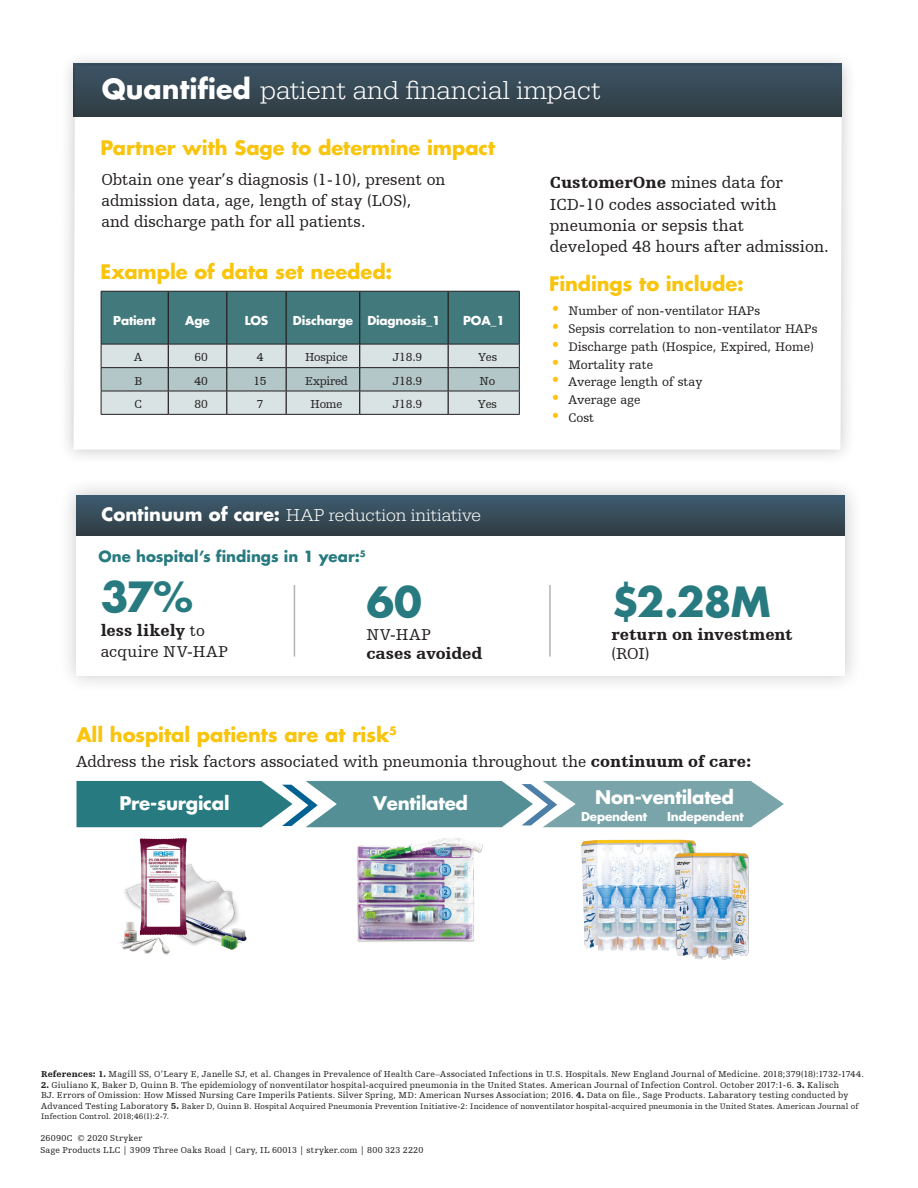
<style>
.page{position:relative;width:918px;height:1188px;background:#fff}
.page>*{position:absolute;margin:0;border:0;box-sizing:border-box;transform-origin:0 0}
.Stat_Callout{font:700 40.5px "Futura For Stryker";letter-spacing:-.02em;color:#277a7f}
.t1{font:300 27px "Egyptienne URW";color:#fff}
.subhead{font:700 19.5px "Futura Std";letter-spacing:-.005em;color:#f9c40c}
.subhead-2{font:700 19.5px "Futura For Stryker";letter-spacing:-.005em;color:#f9c40c}
.t2{font:700 18.3px "Futura For Stryker";letter-spacing:-.015em;color:#fff}
.t3{font:300 18px "Egyptienne URW";color:#fff}
.subhead-3{font:16.8px/21.5px "Humanist Slabserif 712 BT";color:#231f20}
.subhead-4{font:16.5px/21px "Humanist Slabserif 712 BT";color:#231f20}
.product_header{font:16.5px "Humanist Slabserif 712 BT";color:#231f20}
.Stat_body_copy{font:900 16.5px/19.5px "Humanist Slabserif 712 BT";letter-spacing:-.005em;color:#231f20}
.Stat_body_copy-2{font:16.5px/21px "Humanist Slabserif 712 BT";letter-spacing:.025em;color:#231f20}
.Stat_body_copy-3{font:700 15px "Futura For Stryker";color:#277a7f}
.t4{font:13.05px "Humanist Slabserif 712 BT";color:#231f20}
.product_header-2{font:12.15px "Humanist Slabserif 712 BT";letter-spacing:-.015em;color:#231f20}
.product_header-3{font:700 12px "Futura Std";letter-spacing:-.015em;color:#fff}
.t5{font:700 12px "Futura For Stryker";letter-spacing:-.015em;color:#fff}
.t6{font:9px/10.5px "Humanist Slabserif 712 BT";letter-spacing:.025em;color:#231f20}
.t7{font:8.25px/10.5px "Humanist Slabserif 712 BT";letter-spacing:.025em;color:#231f20}
.s1{font-family:"Futura Std";font-weight:700}
.s2{font-family:"Futura For Stryker";font-weight:700}
.s3{font-weight:900}
.s4{font-weight:400}
.s5{font-size:17.4px;color:#fec210}
.s6{font-size:9px}
.s7{font-weight:900;font-size:9px}
</style>
<div class="page">
<div style="left:59px;top:51px;width:798px;height:414px;background:#231f20;opacity:.25"></div>
<svg style="left:74px;top:117px;width:768px;height:333px"></svg>
<div style="left:74px;top:63px;width:768px;height:54px;background:linear-gradient(to bottom,#3c5465,#313d43)"></div>
<hr style="left:101px;top:414px;width:67px;height:1px;background:#231f20">
<hr style="left:168px;top:414px;width:59px;height:1px;background:#231f20">
<hr style="left:227px;top:414px;width:59px;height:1px;background:#231f20">
<hr style="left:286px;top:414px;width:74px;height:1px;background:#231f20">
<hr style="left:360px;top:414px;width:88px;height:1px;background:#231f20">
<hr style="left:448px;top:414px;width:72px;height:1px;background:#231f20">
<svg style="left:101px;top:291px;width:419px;height:123px;background:#8ba8aa"></svg>
<hr style="left:101px;top:391px;width:67px;height:1px;background:#231f20">
<hr style="left:168px;top:391px;width:59px;height:1px;background:#231f20">
<hr style="left:227px;top:391px;width:59px;height:1px;background:#231f20">
<hr style="left:286px;top:391px;width:74px;height:1px;background:#231f20">
<hr style="left:360px;top:391px;width:88px;height:1px;background:#231f20">
<hr style="left:448px;top:391px;width:72px;height:1px;background:#231f20">
<div style="left:58px;top:477px;width:805px;height:216px;background:#231f20;opacity:.25"></div>
<div style="left:76px;top:495px;width:769px;height:180px;background:#fff"></div>
<div style="left:76px;top:495px;width:769px;height:40px;background:linear-gradient(to bottom,#3e5c71,#313e44)"></div>
<hr style="left:294px;top:585px;width:1px;height:72px;background:#afb3b3">
<hr style="left:549px;top:585px;width:2px;height:72px;background:#afb3b3">
<img style="left:357px;top:838px;width:126px;height:104px">
<svg style="left:76px;top:781px;width:708px;height:46px;background:#659ca1"></svg>
<img style="left:581px;top:839px;width:115px;height:112px">
<img style="left:119px;top:838px;width:128px;height:117px">
<img style="left:670px;top:849px;width:79px;height:111px">
<p class="t1" style="left:102px;top:74px;width:500px"><span class="s1">Quantified</span> patient and financial impact</p>
<p class="subhead" style="left:100px;top:134px;width:396px">Partner with Sage to determine impact</p>
<p class="subhead-4" style="left:101px;top:169px;width:346px">Obtain one year’s diagnosis (1-10), present on admission data, age, length of stay (LOS),</p>
<p class="subhead-4" style="left:101px;top:211px;width:266px">and discharge path for all patients.</p>
<p class="subhead" style="left:100px;top:259px;width:293px">Example of data set needed:</p>
<p class="product_header-3" style="left:113px;top:312px;width:44px">Patient</p>
<p class="product_header-3" style="left:185px;top:312px;width:26px">Age</p>
<p class="product_header-3" style="left:245px;top:312px;width:25px">LOS</p>
<p class="product_header-3" style="left:293px;top:312px;width:62px">Discharge</p>
<p class="product_header-3" style="left:367px;top:312px;width:75px">Diagnosis_1</p>
<p class="product_header-3" style="left:463px;top:312px;width:43px">POA_1</p>
<p class="product_header-2" style="left:134px;top:350px;width:10px">A</p>
<p class="product_header-2" style="left:194px;top:350px;width:15px">60</p>
<p class="product_header-2" style="left:257px;top:350px;width:8px">4</p>
<p class="product_header-2" style="left:305px;top:350px;width:44px">Hospice</p>
<p class="product_header-2" style="left:393px;top:350px;width:31px">J18.9</p>
<p class="product_header-2" style="left:478px;top:350px;width:21px">Yes</p>
<p class="product_header-2" style="left:134px;top:373px;width:9px">B</p>
<p class="product_header-2" style="left:194px;top:373px;width:15px">40</p>
<p class="product_header-2" style="left:253px;top:373px;width:15px">15</p>
<p class="product_header-2" style="left:305px;top:373px;width:44px">Expired</p>
<p class="product_header-2" style="left:393px;top:373px;width:31px">J18.9</p>
<p class="product_header-2" style="left:480px;top:373px;width:17px">No</p>
<p class="product_header-2" style="left:134px;top:397px;width:9px">C</p>
<p class="product_header-2" style="left:194px;top:397px;width:15px">80</p>
<p class="product_header-2" style="left:257px;top:397px;width:8px">7</p>
<p class="product_header-2" style="left:310px;top:397px;width:34px">Home</p>
<p class="product_header-2" style="left:393px;top:397px;width:31px">J18.9</p>
<p class="product_header-2" style="left:478px;top:397px;width:21px">Yes</p>
<p class="t3" style="left:102px;top:505px;width:381px"><span class="s2">Continuum of care:</span> HAP reduction initiative</p>
<p class="Stat_body_copy-3" style="left:98px;top:547px;width:269px">One hospital’s findings in 1 year:<sup>5</sup></p>
<p class="Stat_Callout" style="left:101px;top:570px;width:94px">37%</p>
<p class="Stat_body_copy-2" style="left:101px;top:620px;width:129px"><span class="s3">less likely</span> to acquire NV-HAP</p>
<p class="Stat_Callout" style="left:366px;top:575px;width:57px">60</p>
<p class="Stat_body_copy" style="left:366px;top:624px;width:118px"><span class="s4">NV-HAP<br></span>cases avoided</p>
<p class="subhead-3" style="left:550px;top:172px;width:234px"><span class="s3">CustomerOne</span> mines data for</p>
<p class="subhead-3" style="left:550px;top:193px;width:280px">ICD-10 codes associated with pneumonia or sepsis that<br>developed 48 hours after admission.</p>
<p class="subhead" style="left:549px;top:271px;width:196px">Findings to include:</p>
<p class="t4" style="left:551px;top:303px;width:211px"><span class="s5">•</span> Number of non-ventilator HAPs</p>
<p class="t4" style="left:551px;top:321px;width:269px"><span class="s5">•</span> Sepsis correlation to non-ventilator HAPs</p>
<p class="t4" style="left:551px;top:338px;width:265px"><span class="s5">•</span> Discharge path (Hospice, Expired, Home)</p>
<p class="t4" style="left:551px;top:356px;width:104px"><span class="s5">•</span> Mortality rate</p>
<p class="t4" style="left:551px;top:374px;width:154px"><span class="s5">•</span> Average length of stay</p>
<p class="t4" style="left:551px;top:392px;width:91px"><span class="s5">•</span> Average age</p>
<p class="t4" style="left:551px;top:410px;width:45px"><span class="s5">•</span> Cost</p>
<p class="Stat_Callout" style="left:611px;top:575px;width:161px">$2.28M</p>
<p class="Stat_body_copy" style="left:611px;top:624px;width:183px">return on investment <span class="s4">(ROI)</span></p>
<p class="subhead-2" style="left:76px;top:721px;width:322px">All hospital patients are at risk<sup>5</sup></p>
<p class="product_header" style="left:76px;top:752px;width:676px">Address the risk factors associated with pneumonia throughout the <span class="s3">continuum of care:</span></p>
<p class="t2" style="left:120px;top:791px;width:112px">Pre-surgical</p>
<p class="t2" style="left:373px;top:791px;width:96px">Ventilated</p>
<p class="t5" style="left:581px;top:808px;width:68px">Dependent</p>
<p class="t2" style="left:595px;top:785px;width:140px">Non-ventilated</p>
<p class="t5" style="left:667px;top:808px;width:78px">Independent</p>
<p class="t6" style="left:41px;top:1069px;width:824px"><span class="s3">References: 1.</span> Magill SS, O’Leary E, Janelle SJ, et al. Changes in Prevalence of Health Care–Associated Infections in U.S. Hospitals. New England Journal of Medicine. 2018;379(18):1732-1744.</p>
<p class="t6" style="left:41px;top:1079px;width:809px"><span class="s3">2.</span> Giuliano K, Baker D, Quinn B. The epidemiology of nonventilator hospital-acquired pneumonia in the United States. American Journal of Infection Control. October 2017:1-6. <span class="s3">3.</span> Kalisch<br>BJ. Errors of Omission: How Missed Nursing Care Imperils Patients. Silver Spring, MD: American Nurses Association; 2016. <span class="s3">4.</span> Data on file., Sage Products. Labaratory testing conducted by</p>
<p class="t7" style="left:41px;top:1101px;width:819px"><span class="s6">Advanced Testing Laboratory</span> <span class="s7">5.</span> Baker D, Quinn B. Hospital Acquired Pneumonia Prevention Initiative-2: Incidence of nonventilator hospital-acquired pneumonia in the United States. American Journal of<br>Infection Control. 2018;46(1):2-7.</p>
<p class="t6" style="left:40px;top:1132px;width:103px">26090C © 2020 Stryker</p>
<p class="t6" style="left:40px;top:1144px;width:384px">Sage Products LLC | 3909 Three Oaks Road | Cary, IL 60013 | stryker.com | 800 323 2220</p>
</div>
